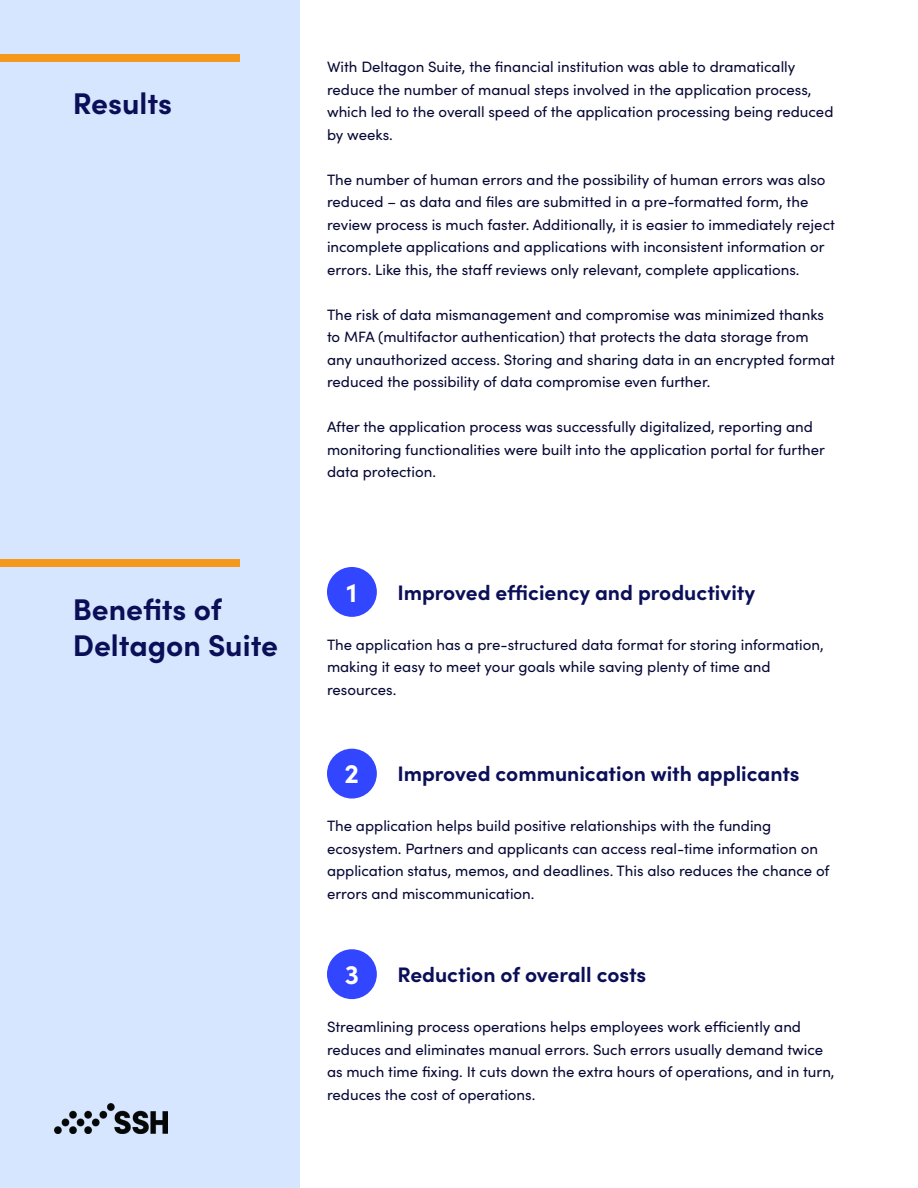
<style>
.page{position:relative;width:918px;height:1188px;background:#fff}
.page>*{position:absolute;margin:0;border:0;box-sizing:border-box;transform-origin:0 0}
.t1{font:700 30px/36px "Sofia Pro";color:#0b0f58}
.t2{font:700 27px "Sofia Pro";color:#fff}
.t3{font:700 21px "Sofia Pro";color:#0b0f58}
.t4{font:15px/22.5px "Sofia Pro";color:#060934}
</style>
<div class="page">
<div style="left:0;top:0;width:300px;height:1188px;background:#d7e6ff"></div>
<div style="left:0;top:54px;width:240px;height:8px;background:#f5991c"></div>
<img style="left:54px;top:1104px;width:113px;height:30px">
<div style="left:0;top:560px;width:240px;height:7px;background:#f5991c"></div>
<div style="left:327px;top:567px;width:50px;height:50px;background:#3246ff;border-radius:50%"></div>
<div style="left:327px;top:749px;width:50px;height:50px;background:#3246ff;border-radius:50%"></div>
<div style="left:327px;top:949px;width:50px;height:50px;background:#3246ff;border-radius:50%"></div>
<h1 class="t1" style="left:73px;top:83px;width:101px">Results</h1>
<h1 class="t1" style="left:73px;top:589px;width:207px">Benefits of<br>Deltagon Suite</h1>
<p class="t4" style="left:327px;top:55px;width:508px">With Deltagon Suite, the financial institution was able to dramatically reduce the number of manual steps involved in the application process, which led to the overall speed of the application processing being reduced by weeks.</p>
<p class="t4" style="left:327px;top:168px;width:510px">The number of human errors and the possibility of human errors was also reduced – as data and files are submitted in a pre-formatted form, the review process is much faster. Additionally, it is easier to immediately reject incomplete applications and applications with inconsistent information or errors. Like this, the staff reviews only relevant, complete applications.</p>
<p class="t4" style="left:327px;top:303px;width:509px">The risk of data mismanagement and compromise was minimized thanks to MFA (multifactor authentication) that protects the data storage from any unauthorized access. Storing and sharing data in an encrypted format reduced the possibility of data compromise even further.</p>
<p class="t4" style="left:327px;top:415px;width:500px">After the application process was successfully digitalized, reporting and monitoring functionalities were built into the application portal for further data protection.</p>
<h2 class="t2" style="left:347px;top:571px;width:12px">1</h2>
<h3 class="t3" style="left:398px;top:576px;width:359px">Improved efficiency and productivity</h3>
<p class="t4" style="left:327px;top:632px;width:498px">The application has a pre-structured data format for storing information, making it easy to meet your goals while saving plenty of time and resources.</p>
<h2 class="t2" style="left:345px;top:753px;width:16px">2</h2>
<h3 class="t3" style="left:398px;top:758px;width:404px">Improved communication with applicants</h3>
<p class="t4" style="left:327px;top:814px;width:504px">The application helps build positive relationships with the funding ecosystem. Partners and applicants can access real-time information on application status, memos, and deadlines. This also reduces the chance of errors and miscommunication.</p>
<h2 class="t2" style="left:345px;top:954px;width:16px">3</h2>
<h3 class="t3" style="left:398px;top:958px;width:250px">Reduction of overall costs</h3>
<p class="t4" style="left:327px;top:1015px;width:509px">Streamlining process operations helps employees work efficiently and reduces and eliminates manual errors. Such errors usually demand twice as much time fixing. It cuts down the extra hours of operations, and in turn, reduces the cost of operations.</p>
</div>
